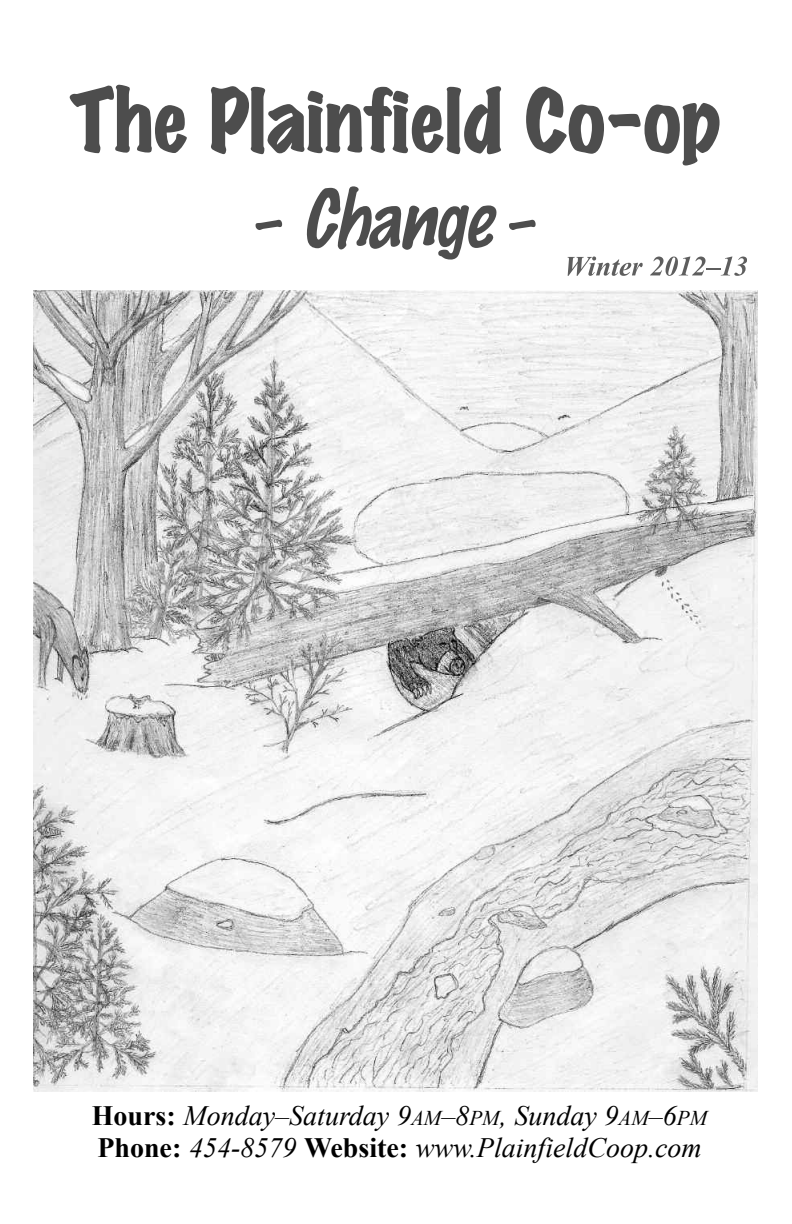
<style>
.page{position:relative;width:792px;height:1224px;background:#fff}
.page>*{position:absolute;margin:0;border:0;box-sizing:border-box;transform-origin:0 0}
.t1{font:78px "Marker Felt Wide";color:#4d4d4d}
.t2{font:italic 100 72px "Marker Felt";color:#4d4d4d}
.t3{font:italic 28px/32px "Times New Roman";color:#000}
.s1{font-style:normal;font-size:64px}
.s2{font-weight:700;font-style:normal}
.s3{font-size:21px}
</style>
<div class="page">
<img style="left:34px;top:290px;width:723px;height:802px">
<svg style="left:567px;top:256px;width:76px;height:20px"></svg>
<svg style="left:706px;top:257px;width:41px;height:19px"></svg>
<h1 class="t1" style="left:71px;top:81px;width:651px">The Plainfield Co-op</h1>
<h2 class="t2" style="left:253px;top:184px;width:287px"><span class="s1">–</span> Change <span class="s1">–</span></h2>
<p class="t3" style="left:92px;top:1100px;width:617px"><span class="s2">Hours:</span> Monday–Saturday 9<span class="s3">aM</span>–8<span class="s3">pM</span>, Sunday 9<span class="s3">aM</span>–6<span class="s3">pM<br></span><span class="s2">Phone:</span> 454-8579 <span class="s2">Website:</span> www.plainfieldCoop.com</p>
</div>
